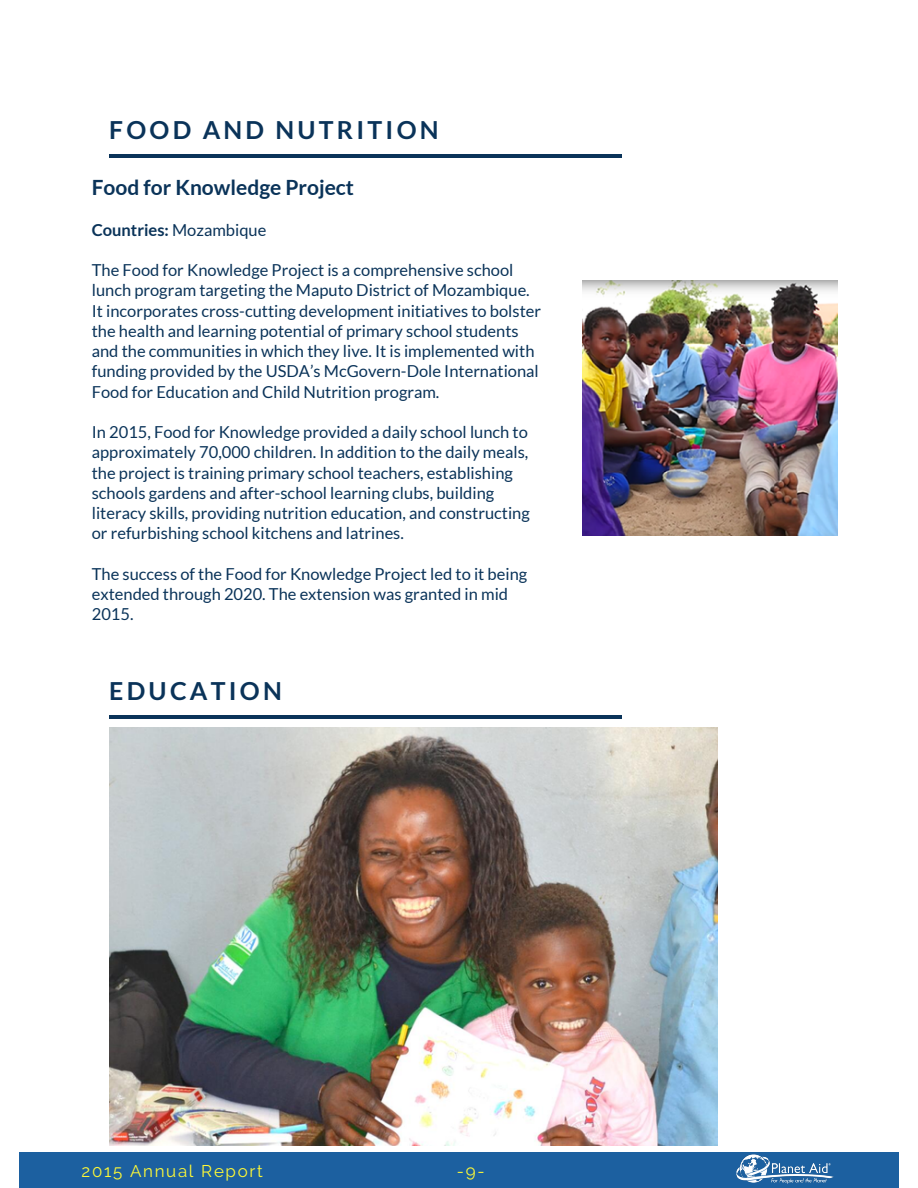
<style>
.page{position:relative;width:918px;height:1188px;background:#fff}
.page>*{position:absolute;margin:0;border:0;box-sizing:border-box;transform-origin:0 0}
.t1{font:700 24.9px "Lato";letter-spacing:.13em;color:#0a3359}
.t2{font:700 21px "Lato";color:#0a3359}
.t3{font:16.95px "Raleway";letter-spacing:.1em;color:#fff936}
.t4{font:16.5px/20.2px "Lato";color:#0a3359}
.t5{font:700 16.5px "Lato";color:#0a3359}
.s1{font-weight:400}
</style>
<div class="page">
<div style="left:19px;top:1155px;width:880px;height:33px;background:#1c60a0"></div>
<img style="left:582px;top:280px;width:256px;height:255px">
<hr style="left:109px;top:154px;width:512px;height:4px;background:#0a3359">
<hr style="left:109px;top:715px;width:512px;height:3px;background:#0a3359">
<img style="left:109px;top:727px;width:609px;height:419px">
<div style="left:19px;top:1153px;width:880px;height:33px;background:#1c60a0"></div>
<img style="left:733px;top:1152px;width:104px;height:32px">
<p class="t1" style="left:109px;top:115px;width:331px">FOOD AND NUTRITION</p>
<p class="t2" style="left:92px;top:174px;width:264px">Food for Knowledge Project</p>
<p class="t5" style="left:92px;top:219px;width:176px">Countries: <span class="s1">Mozambique</span></p>
<p class="t4" style="left:92px;top:260px;width:451px">The Food for Knowledge Project is a comprehensive school lunch program targeting the Maputo District of Mozambique.<br>It incorporates cross-cutting development initiatives to bolster the health and learning potential of primary school students and the communities in which they live. It is implemented with funding provided by the USDA’s McGovern-Dole International Food for Education and Child Nutrition program.</p>
<p class="t4" style="left:92px;top:422px;width:440px">In 2015, Food for Knowledge provided a daily school lunch to approximately 70,000 children. In addition to the daily meals, the project is training primary school teachers, establishing schools gardens and after-school learning clubs, building literacy skills, providing nutrition education, and constructing or refurbishing school kitchens and latrines.</p>
<h1 class="t4" style="left:92px;top:563px;width:437px">The success of the Food for Knowledge Project led to it being extended through 2020. The extension was granted in mid<br>2015.</h1>
<h2 class="t1" style="left:109px;top:675px;width:174px">EDUCATION</h2>
<p class="t3" style="left:82px;top:1161px;width:183px">2015 Annual Report</p>
<p class="t3" style="left:457px;top:1161px;width:29px">-9-</p>
</div>
